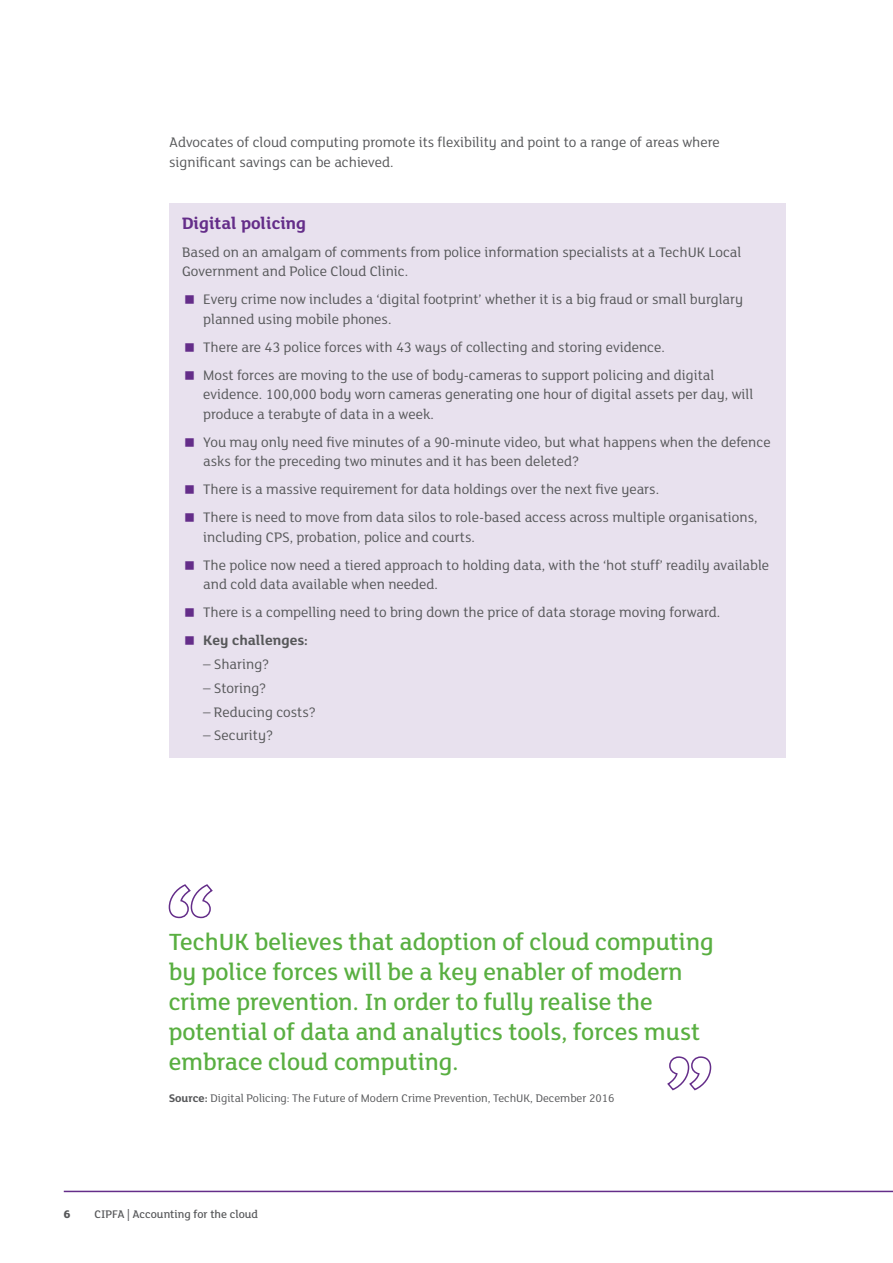
<style>
.page{position:relative;width:893px;height:1263px;background:#fff}
.page>*{position:absolute;margin:0;border:0;box-sizing:border-box;transform-origin:0 0}
.QUOTE{font:500 25.5px/30px "FS Lola";color:#59af41}
.B_Subhead{font:700 18px "FS Lola";color:#642d89}
.A_subhead{font:15px/19.5px "FS Lola";color:#57585a}
.Body_Copy__Indented{font:15px "FS Lola";color:#57585a}
.t1{font:700 15px "FS Lola";color:#57585a}
.t2{font:12px "FS Lola";color:#57585a}
.t3{font:500 12px "FS Lola";color:#57585a}
.t4{font:800 12px "FS Lola";color:#57585a}
.s1{font-weight:700}
</style>
<div class="page">
<hr style="left:64px;top:1191px;width:829px;height:1px;background:#642d89">
<div style="left:169px;top:203px;width:617px;height:554px;background:#e8e1ee"></div>
<svg style="left:168px;top:884px;width:45px;height:35px"></svg>
<svg style="left:667px;top:1056px;width:45px;height:35px"></svg>
<p class="A_subhead" style="left:169px;top:132px;width:552px">Advocates of cloud computing promote its flexibility and point to a range of areas where significant savings can be achieved.</p>
<p class="B_Subhead" style="left:182px;top:211px;width:126px">Digital policing</p>
<p class="A_subhead" style="left:182px;top:242px;width:561px">Based on an amalgam of comments from police information specialists at a TechUK Local<br>Government and Police Cloud Clinic.</p>
<p class="A_subhead" style="left:203px;top:289px;width:541px">Every crime now includes a ‘digital footprint’ whether it is a big fraud or small burglary planned using mobile phones.</p>
<p class="A_subhead" style="left:203px;top:337px;width:463px">There are 43 police forces with 43 ways of collecting and storing evidence.</p>
<p class="A_subhead" style="left:203px;top:365px;width:552px">Most forces are moving to the use of body-cameras to support policing and digital evidence. 100,000 body worn cameras generating one hour of digital assets per day, will produce a terabyte of data in a week.</p>
<p class="A_subhead" style="left:203px;top:432px;width:569px">You may only need five minutes of a 90-minute video, but what happens when the defence asks for the preceding two minutes and it has been deleted?</p>
<p class="A_subhead" style="left:203px;top:479px;width:457px">There is a massive requirement for data holdings over the next five years.</p>
<p class="A_subhead" style="left:203px;top:507px;width:556px">There is need to move from data silos to role-based access across multiple organisations, including CPS, probation, police and courts.</p>
<p class="A_subhead" style="left:203px;top:555px;width:567px">The police now need a tiered approach to holding data, with the ‘hot stuff’ readily available and cold data available when needed.</p>
<p class="A_subhead" style="left:203px;top:602px;width:519px">There is a compelling need to bring down the price of data storage moving forward.</p>
<p class="t1" style="left:203px;top:630px;width:106px">Key challenges:</p>
<p class="Body_Copy__Indented" style="left:203px;top:654px;width:68px">– Sharing?</p>
<p class="Body_Copy__Indented" style="left:203px;top:678px;width:65px">– Storing?</p>
<p class="Body_Copy__Indented" style="left:203px;top:702px;width:114px">– Reducing costs?</p>
<p class="Body_Copy__Indented" style="left:203px;top:726px;width:72px">– Security?</p>
<p class="QUOTE" style="left:169px;top:926px;width:547px">TechUK believes that adoption of cloud computing by police forces will be a key enabler of modern crime prevention. In order to fully realise the potential of data and analytics tools, forces must embrace cloud computing.</p>
<p class="t2" style="left:169px;top:1090px;width:447px"><span class="s1">Source:</span> Digital Policing: The Future of Modern Crime Prevention, TechUK, December 2016</p>
<p class="t4" style="left:63px;top:1206px;width:9px">6</p>
<p class="t3" style="left:94px;top:1206px;width:165px">CIPFA | Accounting for the cloud</p>
</div>
